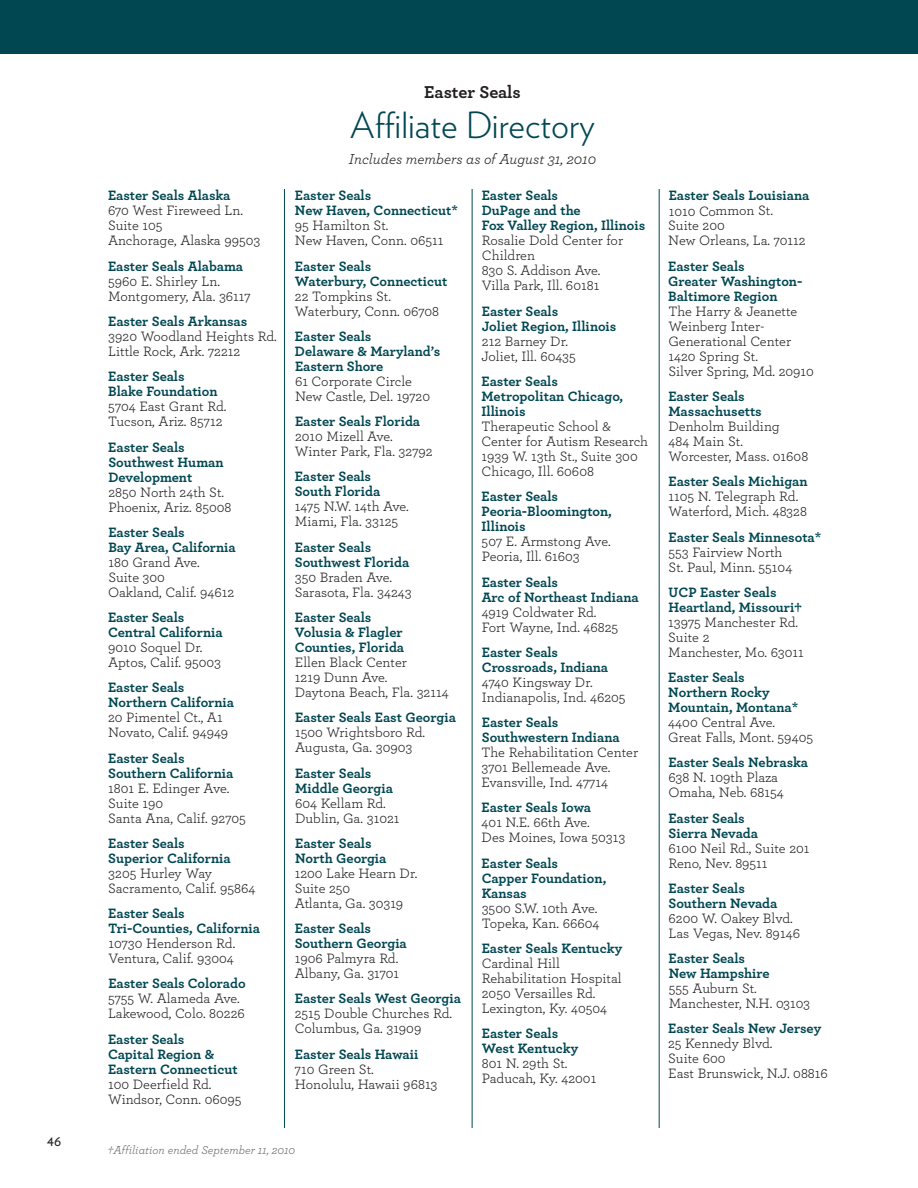
<style>
.page{position:relative;width:918px;height:1188px;background:#fff}
.page>*{position:absolute;margin:0;border:0;box-sizing:border-box;transform-origin:0 0}
.t1{font:300 36px "Verlag";color:#004752}
.t2{font:700 18px "Archer";letter-spacing:-.005em;color:#231f20}
.t3{font:italic 15px "Archer";color:#231f20}
.t4{font:15px "Verlag";color:#231f20}
.t5{font:14.25px/15px "Archer";color:#231f20}
.t6{font:700 14.25px/15px "Archer";letter-spacing:-.005em;color:#004752}
.t7{font:italic 12px "Archer";color:#6c6d70}
</style>
<div class="page">
<div style="left:0;top:0;width:918px;height:54px;background:#004752"></div>
<hr style="left:472px;top:189px;width:1px;height:939px;background:#004752">
<hr style="left:659px;top:189px;width:1px;height:939px;background:#004752">
<hr style="left:284px;top:189px;width:1px;height:939px;background:#004752">
<p class="t4" style="left:47px;top:1135px;width:16px">46</p>
<p class="t6" style="left:108px;top:190px;width:124px">Easter Seals Alaska</p>
<p class="t5" style="left:108px;top:205px;width:154px">670 West Fireweed Ln.<br>Suite 105<br>Anchorage, Alaska 99503</p>
<p class="t6" style="left:108px;top:260px;width:137px">Easter Seals Alabama</p>
<p class="t5" style="left:108px;top:275px;width:144px">5960 E. Shirley Ln.<br>Montgomery, Ala. 36117</p>
<p class="t6" style="left:108px;top:315px;width:141px">Easter Seals Arkansas</p>
<p class="t5" style="left:108px;top:330px;width:170px">3920 Woodland Heights Rd.<br>Little Rock, Ark. 72212</p>
<p class="t6" style="left:108px;top:370px;width:111px">Easter Seals<br>Blake Foundation</p>
<p class="t5" style="left:108px;top:400px;width:120px">5704 East Grant Rd.<br>Tucson, Ariz. 85712</p>
<p class="t6" style="left:108px;top:441px;width:117px">Easter Seals<br>Southwest Human<br>Development</p>
<p class="t5" style="left:108px;top:486px;width:125px">2850 North 24th St.<br>Phoenix, Ariz. 85008</p>
<p class="t6" style="left:108px;top:526px;width:129px">Easter Seals<br>Bay Area, California</p>
<p class="t5" style="left:108px;top:556px;width:128px">180 Grand Ave.<br>Suite 300<br>Oakland, Calif. 94612</p>
<p class="t6" style="left:108px;top:611px;width:116px">Easter Seals<br>Central California</p>
<p class="t5" style="left:108px;top:641px;width:115px">9010 Soquel Dr.<br>Aptos, Calif. 95003</p>
<p class="t6" style="left:108px;top:681px;width:128px">Easter Seals<br>Northern California</p>
<p class="t5" style="left:108px;top:711px;width:122px">20 Pimentel Ct., A1<br>Novato, Calif. 94949</p>
<p class="t6" style="left:108px;top:752px;width:127px">Easter Seals<br>Southern California</p>
<p class="t5" style="left:108px;top:782px;width:139px">1801 E. Edinger Ave.<br>Suite 190<br>Santa Ana, Calif. 92705</p>
<p class="t6" style="left:108px;top:837px;width:124px">Easter Seals<br>Superior California</p>
<p class="t5" style="left:108px;top:867px;width:149px">3205 Hurley Way<br>Sacramento, Calif. 95864</p>
<p class="t6" style="left:108px;top:907px;width:153px">Easter Seals<br>Tri-Counties, California</p>
<p class="t5" style="left:108px;top:937px;width:128px">10730 Henderson Rd.<br>Ventura, Calif. 93004</p>
<p class="t6" style="left:108px;top:978px;width:139px">Easter Seals Colorado</p>
<p class="t5" style="left:108px;top:992px;width:139px">5755 W. Alameda Ave.<br>Lakewood, Colo. 80226</p>
<p class="t6" style="left:108px;top:1033px;width:131px">Easter Seals<br>Capital Region &amp;<br>Eastern Connecticut</p>
<p class="t5" style="left:108px;top:1078px;width:135px">100 Deerfield Rd.<br>Windsor, Conn. 06095</p>
<p class="t2" style="left:424px;top:86px;width:98px">Easter Seals</p>
<h1 class="t1" style="left:350px;top:112px;width:247px">Affiliate Directory</h1>
<p class="t3" style="left:349px;top:154px;width:249px">Includes members as of August 31, 2010</p>
<p class="t6" style="left:295px;top:190px;width:165px">Easter Seals<br>New Haven, Connecticut*</p>
<p class="t5" style="left:295px;top:220px;width:150px">95 Hamilton St.<br>New Haven, Conn. 06511</p>
<p class="t6" style="left:295px;top:260px;width:154px">Easter Seals<br>Waterbury, Connecticut</p>
<p class="t5" style="left:295px;top:290px;width:146px">22 Tompkins St.<br>Waterbury, Conn. 06708</p>
<p class="t6" style="left:295px;top:330px;width:147px">Easter Seals<br>Delaware &amp; Maryland’s<br>Eastern Shore</p>
<p class="t5" style="left:295px;top:375px;width:137px">61 Corporate Circle<br>New Castle, Del. 19720</p>
<p class="t6" style="left:295px;top:415px;width:127px">Easter Seals Florida</p>
<p class="t5" style="left:295px;top:431px;width:140px">2010 Mizell Ave.<br>Winter Park, Fla. 32792</p>
<p class="t6" style="left:295px;top:471px;width:87px">Easter Seals<br>South Florida</p>
<p class="t5" style="left:295px;top:501px;width:116px">1475 N.W. 14th Ave.<br>Miami, Fla. 33125</p>
<p class="t6" style="left:295px;top:541px;width:116px">Easter Seals<br>Southwest Florida</p>
<p class="t5" style="left:295px;top:571px;width:118px">350 Braden Ave.<br>Sarasota, Fla. 34243</p>
<p class="t6" style="left:295px;top:611px;width:111px">Easter Seals<br>Volusia &amp; Flagler<br>Counties, Florida</p>
<p class="t5" style="left:295px;top:656px;width:155px">Ellen Black Center<br>1219 Dunn Ave.<br>Daytona Beach, Fla. 32114</p>
<p class="t6" style="left:295px;top:712px;width:162px">Easter Seals East Georgia</p>
<p class="t5" style="left:295px;top:727px;width:132px">1500 Wrightsboro Rd.<br>Augusta, Ga. 30903</p>
<p class="t6" style="left:295px;top:767px;width:99px">Easter Seals<br>Middle Georgia</p>
<p class="t5" style="left:295px;top:797px;width:106px">604 Kellam Rd.<br>Dublin, Ga. 31021</p>
<p class="t6" style="left:295px;top:837px;width:93px">Easter Seals<br>North Georgia</p>
<p class="t5" style="left:295px;top:867px;width:124px">1200 Lake Hearn Dr.<br>Suite 250<br>Atlanta, Ga. 30319</p>
<p class="t6" style="left:295px;top:922px;width:114px">Easter Seals<br>Southern Georgia</p>
<p class="t5" style="left:295px;top:952px;width:106px">1906 Palmyra Rd.<br>Albany, Ga. 31701</p>
<p class="t6" style="left:295px;top:993px;width:168px">Easter Seals West Georgia</p>
<p class="t5" style="left:295px;top:1008px;width:159px">2515 Double Churches Rd.<br>Columbus, Ga. 31909</p>
<p class="t6" style="left:295px;top:1048px;width:125px">Easter Seals Hawaii</p>
<p class="t5" style="left:295px;top:1063px;width:144px">710 Green St.<br>Honolulu, Hawaii 96813</p>
<p class="t6" style="left:482px;top:190px;width:165px">Easter Seals<br>DuPage and the<br>Fox Valley Region, Illinois</p>
<p class="t5" style="left:482px;top:235px;width:143px">Rosalie Dold Center for<br>Children<br>830 S. Addison Ave.<br>Villa Park, Ill. 60181</p>
<p class="t6" style="left:482px;top:305px;width:136px">Easter Seals<br>Joliet Region, Illinois</p>
<p class="t5" style="left:482px;top:335px;width:96px">212 Barney Dr.<br>Joliet, Ill. 60435</p>
<p class="t6" style="left:482px;top:375px;width:143px">Easter Seals<br>Metropolitan Chicago,<br>Illinois</p>
<p class="t5" style="left:482px;top:420px;width:168px">Therapeutic School &amp;<br>Center for Autism Research<br>1939 W. 13th St., Suite 300<br>Chicago, Ill. 60608</p>
<p class="t6" style="left:482px;top:490px;width:132px">Easter Seals<br>Peoria-Bloomington,<br>Illinois</p>
<p class="t5" style="left:482px;top:535px;width:131px">507 E. Armstong Ave.<br>Peoria, Ill. 61603</p>
<p class="t6" style="left:482px;top:576px;width:159px">Easter Seals<br>Arc of Northeast Indiana</p>
<p class="t5" style="left:482px;top:606px;width:138px">4919 Coldwater Rd.<br>Fort Wayne, Ind. 46825</p>
<p class="t6" style="left:482px;top:646px;width:128px">Easter Seals<br>Crossroads, Indiana</p>
<p class="t5" style="left:482px;top:676px;width:145px">4740 Kingsway Dr.<br>Indianapolis, Ind. 46205</p>
<p class="t6" style="left:482px;top:716px;width:139px">Easter Seals<br>Southwestern Indiana</p>
<p class="t5" style="left:482px;top:746px;width:158px">The Rehabilitation Center<br>3701 Bellemeade Ave.<br>Evansville, Ind. 47714</p>
<p class="t6" style="left:482px;top:801px;width:111px">Easter Seals Iowa</p>
<p class="t5" style="left:482px;top:816px;width:145px">401 N.E. 66th Ave.<br>Des Moines, Iowa 50313</p>
<p class="t6" style="left:482px;top:857px;width:126px">Easter Seals<br>Capper Foundation,<br>Kansas</p>
<p class="t5" style="left:482px;top:902px;width:119px">3500 S.W. 10th Ave.<br>Topeka, Kan. 66604</p>
<p class="t6" style="left:482px;top:942px;width:142px">Easter Seals Kentucky</p>
<p class="t5" style="left:482px;top:957px;width:141px">Cardinal Hill<br>Rehabilitation Hospital<br>2050 Versailles Rd.<br>Lexington, Ky. 40504</p>
<p class="t6" style="left:482px;top:1027px;width:98px">Easter Seals<br>West Kentucky</p>
<p class="t5" style="left:482px;top:1057px;width:116px">801 N. 29th St.<br>Paducah, Ky. 42001</p>
<p class="t7" style="left:108px;top:1146px;width:189px">†Affiliation ended September 11, 2010</p>
<p class="t6" style="left:669px;top:190px;width:142px">Easter Seals Louisiana</p>
<p class="t5" style="left:668px;top:205px;width:139px">1010 Common St.<br>Suite 200<br>New Orleans, La. 70112</p>
<p class="t6" style="left:668px;top:260px;width:136px">Easter Seals<br>Greater Washington-<br>Baltimore Region</p>
<p class="t5" style="left:668px;top:305px;width:147px">The Harry &amp; Jeanette<br>Weinberg Inter-<br>Generational Center<br>1420 Spring St.<br>Silver Spring, Md. 20910</p>
<p class="t6" style="left:668px;top:390px;width:95px">Easter Seals<br>Massachusetts</p>
<p class="t5" style="left:668px;top:420px;width:141px">Denholm Building<br>484 Main St.<br>Worcester, Mass. 01608</p>
<p class="t6" style="left:668px;top:475px;width:141px">Easter Seals Michigan</p>
<p class="t5" style="left:669px;top:490px;width:140px">1105 N. Telegraph Rd.<br>Waterford, Mich. 48328</p>
<p class="t6" style="left:669px;top:531px;width:154px">Easter Seals Minnesota*</p>
<p class="t5" style="left:669px;top:546px;width:125px">553 Fairview North<br>St. Paul, Minn. 55104</p>
<p class="t6" style="left:669px;top:586px;width:135px">UCP Easter Seals<br>Heartland, Missouri†</p>
<p class="t5" style="left:668px;top:616px;width:137px">13975 Manchester Rd.<br>Suite 2<br>Manchester, Mo. 63011</p>
<p class="t6" style="left:668px;top:671px;width:132px">Easter Seals<br>Northern Rocky<br>Mountain, Montana*</p>
<p class="t5" style="left:668px;top:716px;width:146px">4400 Central Ave.<br>Great Falls, Mont. 59405</p>
<p class="t6" style="left:668px;top:756px;width:141px">Easter Seals Nebraska</p>
<p class="t5" style="left:668px;top:771px;width:117px">638 N. 109th Plaza<br>Omaha, Neb. 68154</p>
<p class="t6" style="left:668px;top:812px;width:91px">Easter Seals<br>Sierra Nevada</p>
<p class="t5" style="left:668px;top:842px;width:143px">6100 Neil Rd., Suite 201<br>Reno, Nev. 89511</p>
<p class="t6" style="left:669px;top:882px;width:110px">Easter Seals<br>Southern Nevada</p>
<p class="t5" style="left:669px;top:912px;width:133px">6200 W. Oakey Blvd.<br>Las Vegas, Nev. 89146</p>
<p class="t6" style="left:669px;top:952px;width:102px">Easter Seals<br>New Hampshire</p>
<p class="t5" style="left:669px;top:982px;width:143px">555 Auburn St.<br>Manchester, N.H. 03103</p>
<p class="t6" style="left:668px;top:1022px;width:155px">Easter Seals New Jersey</p>
<p class="t5" style="left:668px;top:1037px;width:161px">25 Kennedy Blvd.<br>Suite 600<br>East Brunswick, N.J. 08816</p>
</div>
